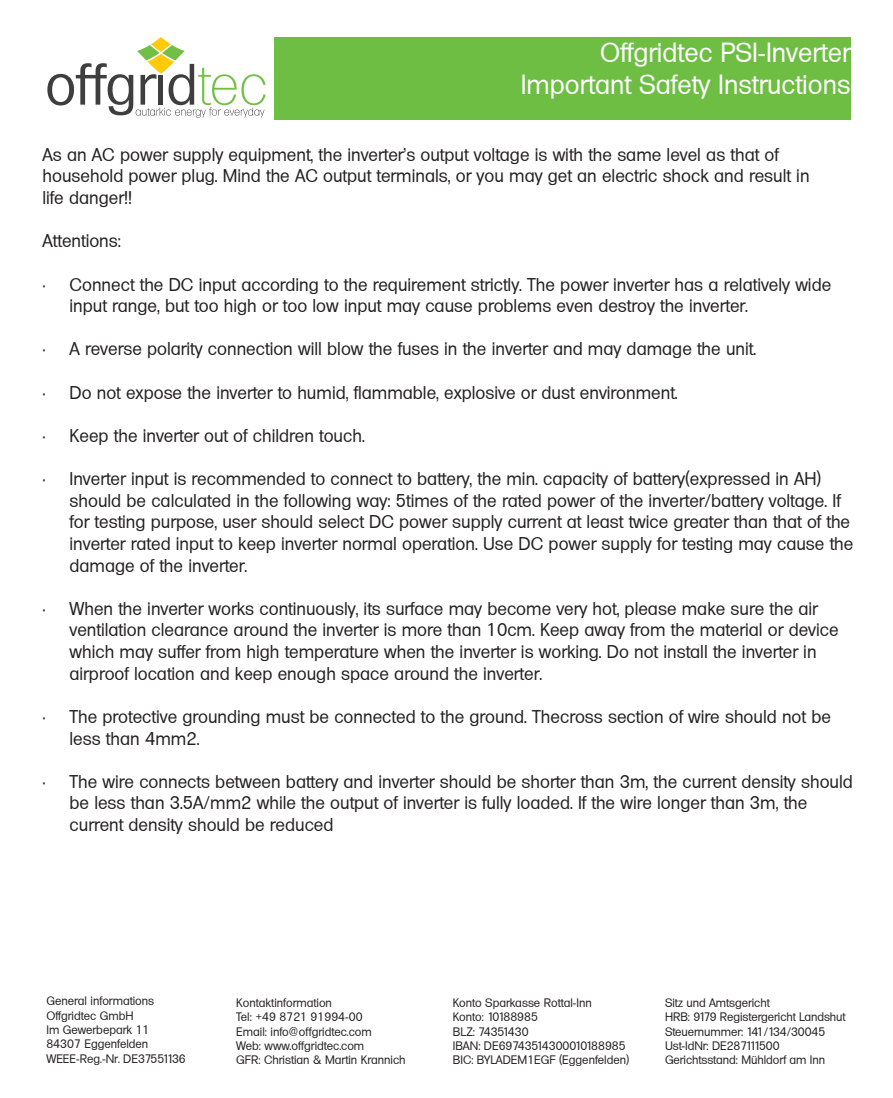
<style>
.page{position:relative;width:893px;height:1098px;background:#fff}
.page>*{position:absolute;margin:0;border:0;box-sizing:border-box;transform-origin:0 0}
.t1{font:27px/32.4px "Adam Becker";color:#fff;text-align:right}
.t2{font:18px/21.6px "Adam Becker";color:#231f20}
.t3{font:12px/14.4px "Adam Becker";color:#231f20}
</style>
<div class="page">
<div style="left:274px;top:37px;width:576px;height:82px;background:#6fbe44"></div>
<svg style="left:151px;top:37px;width:20px;height:15px"></svg>
<svg style="left:47px;top:45px;width:219px;height:73px"></svg>
<h1 class="t1" style="left:521px;top:36px;width:331px">Offgridtec PSI-Inverter<br>Important Safety Instructions</h1>
<p class="t2" style="left:43px;top:144px;width:768px">As an AC power supply equipment, the inverter’s output voltage is with the same level as that of household power plug. Mind the AC output terminals, or you may get an electric shock and result in life danger!!</p>
<p class="t2" style="left:43px;top:230px;width:80px">Attentions:</p>
<p class="t2" style="left:70px;top:273px;width:763px;text-indent:-27px">• Connect the DC input according to the requirement strictly. The power inverter has a relatively wide input range, but too high or too low input may cause problems even destroy the inverter.</p>
<p class="t2" style="left:43px;top:338px;width:715px">• A reverse polarity connection will blow the fuses in the inverter and may damage the unit.</p>
<p class="t2" style="left:43px;top:381px;width:637px">• Do not expose the inverter to humid, flammable, explosive or dust environment.</p>
<p class="t2" style="left:43px;top:424px;width:324px">• Keep the inverter out of children touch.</p>
<p class="t2" style="left:70px;top:468px;width:785px;text-indent:-27px">• Inverter input is recommended to connect to battery, the min. capacity of battery(expressed in AH) should be calculated in the following way: 5times of the rated power of the inverter/battery voltage. If for testing purpose, user should select DC power supply current at least twice greater than that of the inverter rated input to keep inverter normal operation. Use DC power supply for testing may cause the damage of the inverter.</p>
<p class="t2" style="left:70px;top:597px;width:771px;text-indent:-27px">• When the inverter works continuously, its surface may become very hot, please make sure the air ventilation clearance around the inverter is more than 10cm. Keep away from the material or device which may suffer from high temperature when the inverter is working. Do not install the inverter in airproof location and keep enough space around the inverter.</p>
<p class="t2" style="left:70px;top:705px;width:763px;text-indent:-27px">• The protective grounding must be connected to the ground. Thecross section of wire should not be less than 4mm2.</p>
<p class="t2" style="left:70px;top:770px;width:785px;text-indent:-27px">• The wire connects between battery and inverter should be shorter than 3m, the current density should be less than 3.5A/mm2 while the output of inverter is fully loaded. If the wire longer than 3m, the current density should be reduced</p>
<p class="t3" style="left:46px;top:993px;width:141px">General informations<br>Offgridtec GmbH<br>Im Gewerbepark 11<br>84307 Eggenfelden<br>WEEE-Reg.-Nr. DE37551136</p>
<p class="t3" style="left:236px;top:994px;width:171px">Kontaktinformation<br>Tel: +49 8721 91994-00<br>Email: info@offgridtec.com<br>Web: www.offgridtec.com<br>GFR: Christian &amp; Martin Krannich</p>
<p class="t3" style="left:453px;top:994px;width:178px">Konto Sparkasse Rottal-Inn<br>Konto: 10188985<br>BLZ: 74351430<br>IBAN: DE69743514300010188985<br>BIC: BYLADEM1EGF (Eggenfelden)</p>
<p class="t3" style="left:665px;top:994px;width:182px">Sitz und Amtsgericht<br>HRB: 9179 Registergericht Landshut<br>Steuernummer: 141/134/30045<br>Ust-IdNr: DE287111500<br>Gerichtsstand: Mühldorf am Inn</p>
</div>
